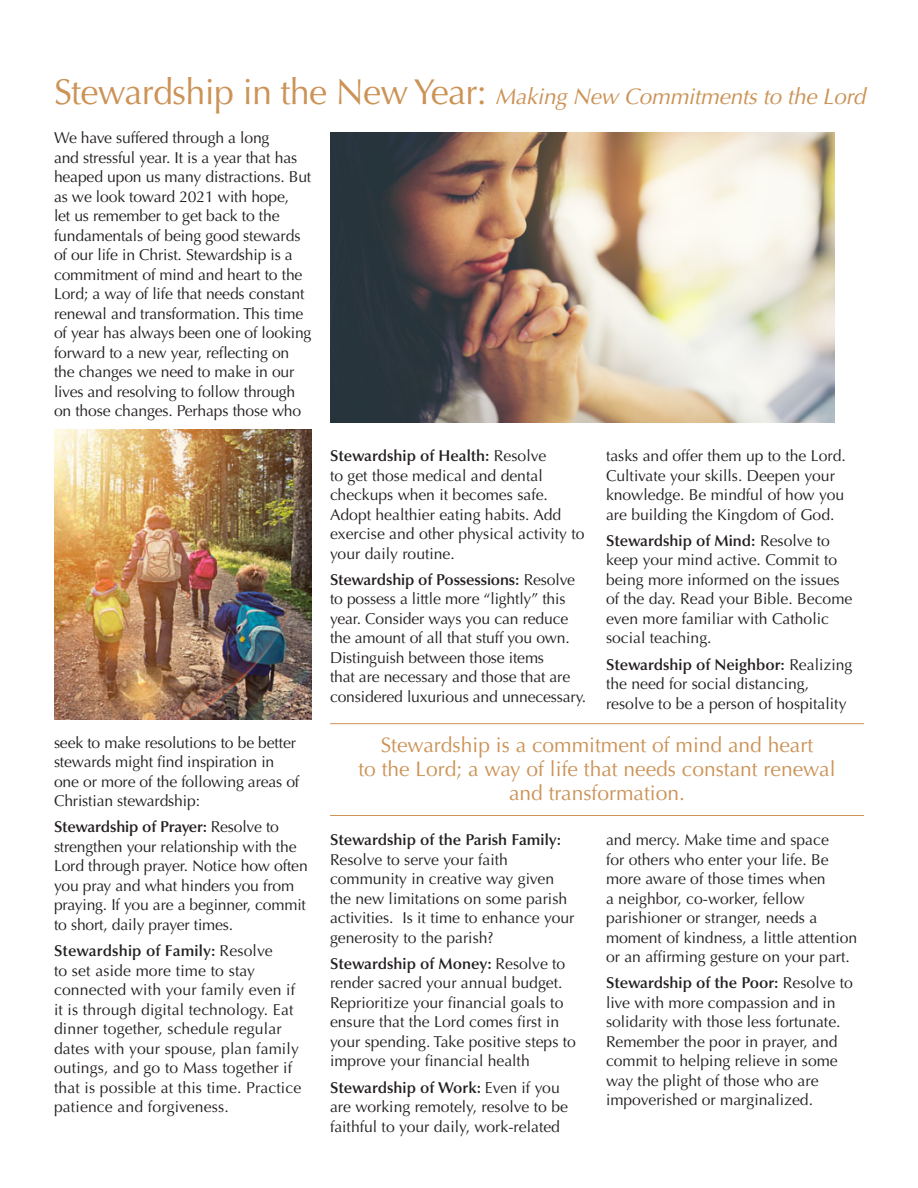
<style>
.page{position:relative;width:918px;height:1188px;background:#fff}
.page>*{position:absolute;margin:0;border:0;box-sizing:border-box;transform-origin:0 0}
.t1{font:italic 22.5px "Optima";letter-spacing:-.01em;color:#cc9357}
.Proposal{font:21px/24px "Optima";color:#cc9357;text-align:center}
.t2{font:15.75px/19.5px "Optima";color:#231f20}
.s1{font-style:normal;font-size:36px}
.s2{font-weight:600}
</style>
<div class="page">
<img style="left:330px;top:132px;width:505px;height:290px">
<hr style="left:330px;top:723px;width:534px;height:1px;background:#cc9357">
<hr style="left:330px;top:815px;width:534px;height:1px;background:#cc9357">
<img style="left:54px;top:430px;width:258px;height:290px">
<p class="t1" style="left:54px;top:84px;width:813px"><span class="s1">Stewardship in the New Year:</span> Making New Commitments to the Lord</p>
<p class="t2" style="left:54px;top:128px;width:259px">We have suffered through a long<br>and stressful year. It is a year that has heaped upon us many distractions. But as we look toward 2021 with hope,<br>let us remember to get back to the fundamentals of being good stewards of our life in Christ. Stewardship is a commitment of mind and heart to the Lord; a way of life that needs constant renewal and transformation. This time of year has always been one of looking forward to a new year, reflecting on the changes we need to make in our lives and resolving to follow through on those changes. Perhaps those who</p>
<p class="t2" style="left:54px;top:733px;width:247px">seek to make resolutions to be better stewards might find inspiration in one or more of the following areas of Christian stewardship:</p>
<p class="t2" style="left:54px;top:817px;width:255px"><span class="s2">Stewardship of Prayer:</span> Resolve to strengthen your relationship with the Lord through prayer. Notice how often you pray and what hinders you from praying. If you are a beginner, commit to short, daily prayer times.</p>
<p class="t2" style="left:54px;top:941px;width:249px"><span class="s2">Stewardship of Family:</span> Resolve<br>to set aside more time to stay connected with your family even if it is through digital technology. Eat dinner together, schedule regular dates with your spouse, plan family outings, and go to Mass together if that is possible at this time. Practice patience and forgiveness.</p>
<p class="t2" style="left:330px;top:446px;width:256px"><span class="s2">Stewardship of Health:</span> Resolve<br>to get those medical and dental checkups when it becomes safe.<br>Adopt healthier eating habits. Add exercise and other physical activity to your daily routine.</p>
<p class="t2" style="left:330px;top:570px;width:258px"><span class="s2">Stewardship of Possessions:</span> Resolve to possess a little more “lightly” this year. Consider ways you can reduce the amount of all that stuff you own.<br>Distinguish between those items<br>that are necessary and those that are considered luxurious and unnecessary.</p>
<p class="t2" style="left:606px;top:446px;width:241px">tasks and offer them up to the Lord.<br>Cultivate your skills. Deepen your knowledge. Be mindful of how you are building the Kingdom of God.</p>
<p class="t2" style="left:606px;top:531px;width:248px"><span class="s2">Stewardship of Mind:</span> Resolve to keep your mind active. Commit to being more informed on the issues of the day. Read your Bible. Become even more familiar with Catholic social teaching.</p>
<p class="t2" style="left:606px;top:655px;width:248px"><span class="s2">Stewardship of Neighbor:</span> Realizing the need for social distancing, resolve to be a person of hospitality</p>
<p class="Proposal" style="left:358px;top:734px;width:479px">Stewardship is a commitment of mind and heart<br>to the Lord; a way of life that needs constant renewal and transformation.</p>
<p class="t2" style="left:330px;top:830px;width:246px"><span class="s2">Stewardship of the Parish Family:<br></span>Resolve to serve your faith community in creative way given the new limitations on some parish activities. Is it time to enhance your generosity to the parish?</p>
<p class="t2" style="left:330px;top:954px;width:247px"><span class="s2">Stewardship of Money:</span> Resolve to render sacred your annual budget.<br>Reprioritize your financial goals to ensure that the Lord comes first in your spending. Take positive steps to improve your financial health</p>
<p class="t2" style="left:330px;top:1078px;width:239px"><span class="s2">Stewardship of Work:</span> Even if you are working remotely, resolve to be faithful to your daily, work-related</p>
<p class="t2" style="left:606px;top:830px;width:253px">and mercy. Make time and space<br>for others who enter your life. Be more aware of those times when<br>a neighbor, co-worker, fellow parishioner or stranger, needs a moment of kindness, a little attention or an affirming gesture on your part.</p>
<p class="t2" style="left:606px;top:973px;width:248px"><span class="s2">Stewardship of the Poor:</span> Resolve to live with more compassion and in solidarity with those less fortunate.<br>Remember the poor in prayer, and commit to helping relieve in some way the plight of those who are impoverished or marginalized.</p>
</div>
